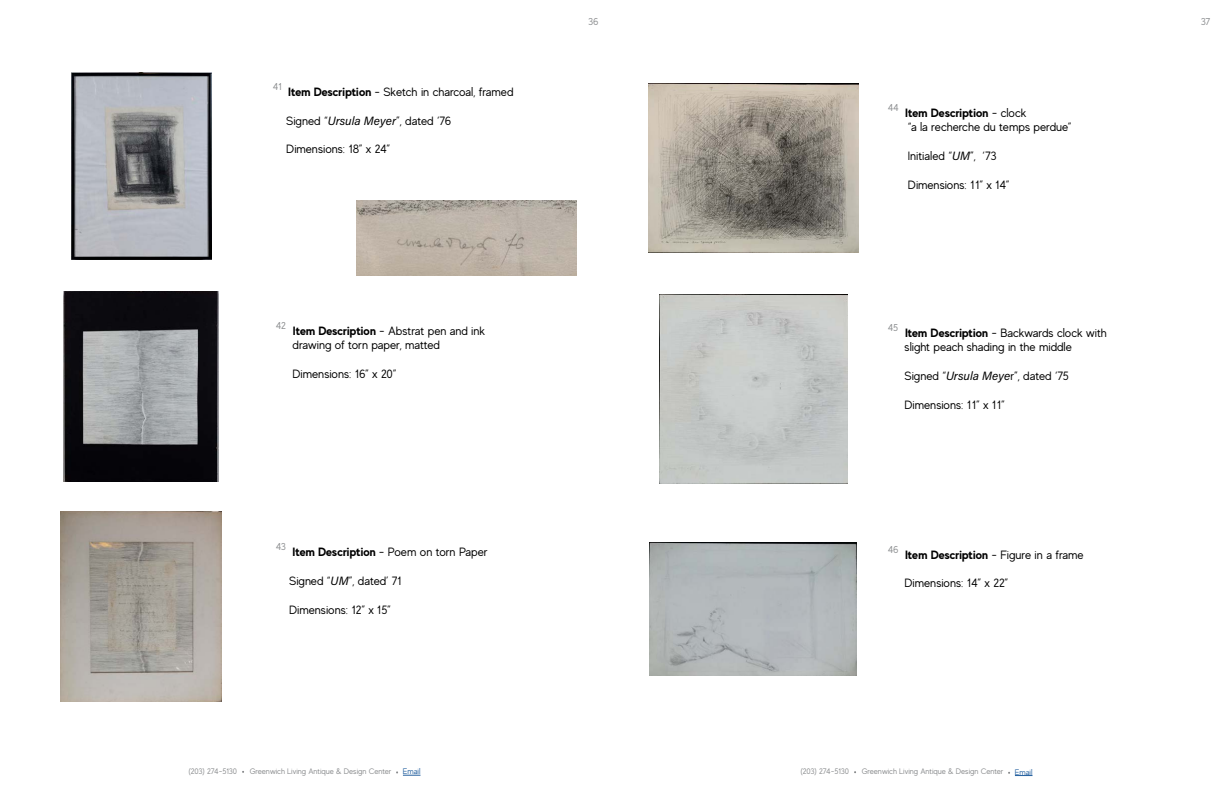
<style>
.page{position:relative;width:1224px;height:792px;background:#fff}
.page>*{position:absolute;margin:0;border:0;box-sizing:border-box;transform-origin:0 0}
.t1{font:12px/14.4px "MADE Evolve Sans";color:#000}
.t2{font:700 12px "MADE Evolve Sans";color:#000}
.t3{font:10px "MADE Evolve Sans";letter-spacing:-.03em;color:#8a8c8e}
.t4{font:8px "MADE Evolve Sans";letter-spacing:-.01em;color:#8a8c8e}
.t5{font:8px "MADE Evolve Sans";letter-spacing:-.03em;color:#8a8c8e}
.t6{font:8px "MADE Evolve Sans";color:#215e9e}
.s1{font-weight:700}
.s2{font-family:"Acumin Variable Concept"}
.s3{font-weight:400}
</style>
<div class="page">
<svg style="left:396px;top:771px;width:25px;height:5px"></svg>
<svg style="left:1008px;top:772px;width:25px;height:4px"></svg>
<img style="left:64px;top:292px;width:155px;height:189px">
<img style="left:60px;top:512px;width:162px;height:189px">
<img style="left:71px;top:73px;width:140px;height:187px">
<img style="left:357px;top:200px;width:219px;height:75px">
<img style="left:659px;top:294px;width:188px;height:189px">
<img style="left:650px;top:543px;width:206px;height:132px">
<img style="left:648px;top:84px;width:210px;height:169px">
<p class="t3" style="left:588px;top:15px;width:12px">36</p>
<p class="t3" style="left:1201px;top:15px;width:11px">37</p>
<p class="t3" style="left:273px;top:80px;width:10px">41</p>
<p class="t1" style="left:288px;top:84px;width:227px"><span class="s1">Item Description</span> - Sketch in charcoal, framed</p>
<p class="t1" style="left:286px;top:113px;width:167px">Signed “<span class="s2">Ursula Meyer</span>”, dated ‘76</p>
<p class="t1" style="left:286px;top:142px;width:105px">Dimensions: 18” x 24”</p>
<p class="t3" style="left:888px;top:101px;width:13px">44</p>
<p class="t1" style="left:905px;top:105px;width:168px"><span class="s1">Item Description</span> - clock<br>“a la recherche du temps perdue”</p>
<p class="t1" style="left:908px;top:148px;width:90px">Initialed “<span class="s2">UM</span>”, ‘73</p>
<p class="t1" style="left:908px;top:177px;width:103px">Dimensions: 11” x 14”</p>
<p class="t3" style="left:276px;top:319px;width:12px">42</p>
<p class="t1" style="left:293px;top:323px;width:194px"><span class="s1">Item Description</span> - Abstrat pen and ink drawing of torn paper, matted</p>
<p class="t1" style="left:293px;top:366px;width:105px">Dimensions: 16” x 20”</p>
<p class="t3" style="left:888px;top:321px;width:12px">45</p>
<p class="t1" style="left:905px;top:325px;width:204px"><span class="s1">Item Description</span> - Backwards clock with slight peach shading in the middle</p>
<p class="t1" style="left:905px;top:368px;width:166px">Signed “<span class="s2">Ursula Meye</span>r”, dated ‘75</p>
<p class="t1" style="left:905px;top:397px;width:102px">Dimensions: 11” x 11”</p>
<p class="t3" style="left:276px;top:541px;width:12px">43</p>
<p class="t1" style="left:293px;top:545px;width:197px"><span class="s1">Item Description</span> - Poem on torn Paper</p>
<p class="t1" style="left:289px;top:573px;width:114px">Signed “<span class="s2">UM</span>”, dated’ 71</p>
<p class="t1" style="left:289px;top:602px;width:103px">Dimensions: 12” x 15”</p>
<p class="t3" style="left:888px;top:543px;width:12px">46</p>
<p class="t2" style="left:905px;top:547px;width:180px">Item Description <span class="s3">- Figure in a frame</span></p>
<p class="t1" style="left:905px;top:576px;width:105px">Dimensions: 14” x 22”</p>
<p class="t5" style="left:188px;top:766px;width:50px">(203) 274-5130</p>
<p class="t4" style="left:250px;top:766px;width:143px">Greenwich Living Antique &amp; Design Center</p>
<p class="t6" style="left:403px;top:767px;width:19px">Email</p>
<p class="t5" style="left:800px;top:766px;width:50px">(203) 274-5130</p>
<p class="t4" style="left:862px;top:767px;width:143px">Greenwich Living Antique &amp; Design Center</p>
<p class="t6" style="left:1015px;top:767px;width:19px">Email</p>
</div>
